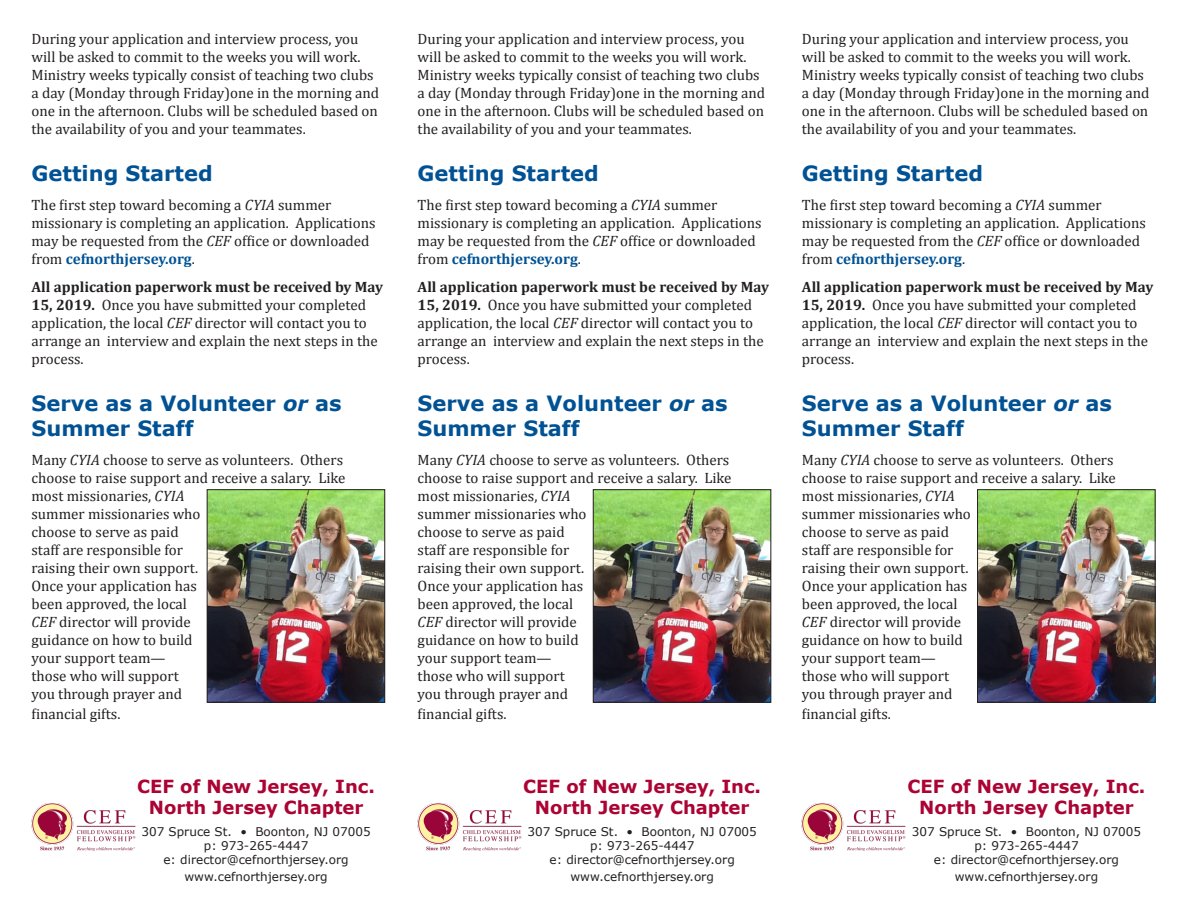
<style>
.page{position:relative;width:1188px;height:918px;background:#fff}
.page>*{position:absolute;margin:0;border:0;box-sizing:border-box;transform-origin:0 0}
.t1{font:700 21px/25.2px "Verdana";color:#005294}
.t2{font:700 18px/21.6px "Verdana";color:#ab0333;text-align:center}
.t3{font:15px/18px "Cambria";color:#231f20}
.t4{font:12px/14.4px "Verdana";color:#231f20;text-align:center}
.s1{font-style:italic}
.s2{font-weight:700;color:#005294}
.s3{font-weight:700}
</style>
<div class="page">
<img style="left:595px;top:491px;width:174px;height:210px">
<div style="left:593px;top:489px;width:178px;height:214px;border:1px solid #231f20"></div>
<img style="left:418px;top:803px;width:104px;height:48px">
<img style="left:209px;top:491px;width:174px;height:210px">
<div style="left:207px;top:489px;width:178px;height:214px;border:1px solid #231f20"></div>
<img style="left:32px;top:803px;width:104px;height:48px">
<img style="left:979px;top:491px;width:175px;height:210px">
<div style="left:977px;top:489px;width:179px;height:214px;border:1px solid #231f20"></div>
<img style="left:802px;top:803px;width:104px;height:48px">
<p class="t3" style="left:32px;top:30px;width:349px">During your application and interview process, you will be asked to commit to the weeks you will work.<br>Ministry weeks typically consist of teaching two clubs a day (Monday through Friday)one in the morning and one in the afternoon. Clubs will be scheduled based on the availability of you and your teammates.</p>
<h1 class="t1" style="left:32px;top:161px;width:183px">Getting Started</h1>
<p class="t3" style="left:32px;top:196px;width:346px">The first step toward becoming a <span class="s1">CYIA</span> summer missionary is completing an application. Applications may be requested from the <span class="s1">CEF</span> office or downloaded from <span class="s2">cefnorthjersey.org</span>.</p>
<p class="t3" style="left:32px;top:278px;width:353px"><span class="s3">All application paperwork must be received by May 15, 2019.</span> Once you have submitted your completed application, the local <span class="s1">CEF</span> director will contact you to arrange an interview and explain the next steps in the process.</p>
<h1 class="t1" style="left:31px;top:391px;width:312px">Serve as a Volunteer <span class="s1">or</span> as<br>Summer Staff</h1>
<p class="t3" style="left:32px;top:451px;width:315px">Many <span class="s1">CYIA</span> choose to serve as volunteers. Others choose to raise support and receive a salary. Like most missionaries, <span class="s1">CYIA<br></span>summer missionaries who<br>choose to serve as paid<br>staff are responsible for<br>raising their own support.<br>Once your application has<br>been approved, the local<br><span class="s1">CEF</span> director will provide<br>guidance on how to build<br>your support team—<br>those who will support<br>you through prayer and</p>
<p class="t3" style="left:32px;top:705px;width:90px">financial gifts.</p>
<p class="t2" style="left:137px;top:776px;width:239px">CEF of New Jersey, Inc.<br>North Jersey Chapter</p>
<p class="t4" style="left:141px;top:824px;width:231px">307 Spruce St. • Boonton, NJ 07005 p: 973-265-4447<br>e: director@cefnorthjersey.org</p>
<p class="t4" style="left:184px;top:869px;width:145px">www.cefnorthjersey.org</p>
<p class="t3" style="left:418px;top:30px;width:349px">During your application and interview process, you will be asked to commit to the weeks you will work.<br>Ministry weeks typically consist of teaching two clubs a day (Monday through Friday)one in the morning and one in the afternoon. Clubs will be scheduled based on the availability of you and your teammates.</p>
<h1 class="t1" style="left:418px;top:161px;width:183px">Getting Started</h1>
<p class="t3" style="left:418px;top:196px;width:346px">The first step toward becoming a <span class="s1">CYIA</span> summer missionary is completing an application. Applications may be requested from the <span class="s1">CEF</span> office or downloaded from <span class="s2">cefnorthjersey.org</span>.</p>
<p class="t3" style="left:418px;top:278px;width:353px"><span class="s3">All application paperwork must be received by May 15, 2019.</span> Once you have submitted your completed application, the local <span class="s1">CEF</span> director will contact you to arrange an interview and explain the next steps in the process.</p>
<h1 class="t1" style="left:418px;top:391px;width:312px">Serve as a Volunteer <span class="s1">or</span> as<br>Summer Staff</h1>
<p class="t3" style="left:418px;top:451px;width:315px">Many <span class="s1">CYIA</span> choose to serve as volunteers. Others choose to raise support and receive a salary. Like most missionaries, <span class="s1">CYIA<br></span>summer missionaries who<br>choose to serve as paid<br>staff are responsible for<br>raising their own support.<br>Once your application has<br>been approved, the local<br><span class="s1">CEF</span> director will provide<br>guidance on how to build<br>your support team—<br>those who will support<br>you through prayer and</p>
<p class="t3" style="left:418px;top:705px;width:90px">financial gifts.</p>
<p class="t2" style="left:523px;top:776px;width:239px">CEF of New Jersey, Inc.<br>North Jersey Chapter</p>
<p class="t4" style="left:528px;top:824px;width:231px">307 Spruce St. • Boonton, NJ 07005 p: 973-265-4447<br>e: director@cefnorthjersey.org</p>
<p class="t4" style="left:571px;top:869px;width:145px">www.cefnorthjersey.org</p>
<p class="t3" style="left:802px;top:30px;width:349px">During your application and interview process, you will be asked to commit to the weeks you will work.<br>Ministry weeks typically consist of teaching two clubs a day (Monday through Friday)one in the morning and one in the afternoon. Clubs will be scheduled based on the availability of you and your teammates.</p>
<h1 class="t1" style="left:802px;top:161px;width:183px">Getting Started</h1>
<p class="t3" style="left:802px;top:196px;width:346px">The first step toward becoming a <span class="s1">CYIA</span> summer missionary is completing an application. Applications may be requested from the <span class="s1">CEF</span> office or downloaded from <span class="s2">cefnorthjersey.org</span>.</p>
<p class="t3" style="left:802px;top:278px;width:353px"><span class="s3">All application paperwork must be received by May 15, 2019.</span> Once you have submitted your completed application, the local <span class="s1">CEF</span> director will contact you to arrange an interview and explain the next steps in the process.</p>
<h1 class="t1" style="left:802px;top:391px;width:312px">Serve as a Volunteer <span class="s1">or</span> as<br>Summer Staff</h1>
<p class="t3" style="left:802px;top:451px;width:315px">Many <span class="s1">CYIA</span> choose to serve as volunteers. Others choose to raise support and receive a salary. Like most missionaries, <span class="s1">CYIA<br></span>summer missionaries who<br>choose to serve as paid<br>staff are responsible for<br>raising their own support.<br>Once your application has<br>been approved, the local<br><span class="s1">CEF</span> director will provide<br>guidance on how to build<br>your support team—<br>those who will support<br>you through prayer and</p>
<p class="t3" style="left:802px;top:705px;width:90px">financial gifts.</p>
<p class="t2" style="left:908px;top:776px;width:239px">CEF of New Jersey, Inc.<br>North Jersey Chapter</p>
<p class="t4" style="left:912px;top:824px;width:231px">307 Spruce St. • Boonton, NJ 07005 p: 973-265-4447<br>e: director@cefnorthjersey.org</p>
<p class="t4" style="left:955px;top:869px;width:145px">www.cefnorthjersey.org</p>
</div>
